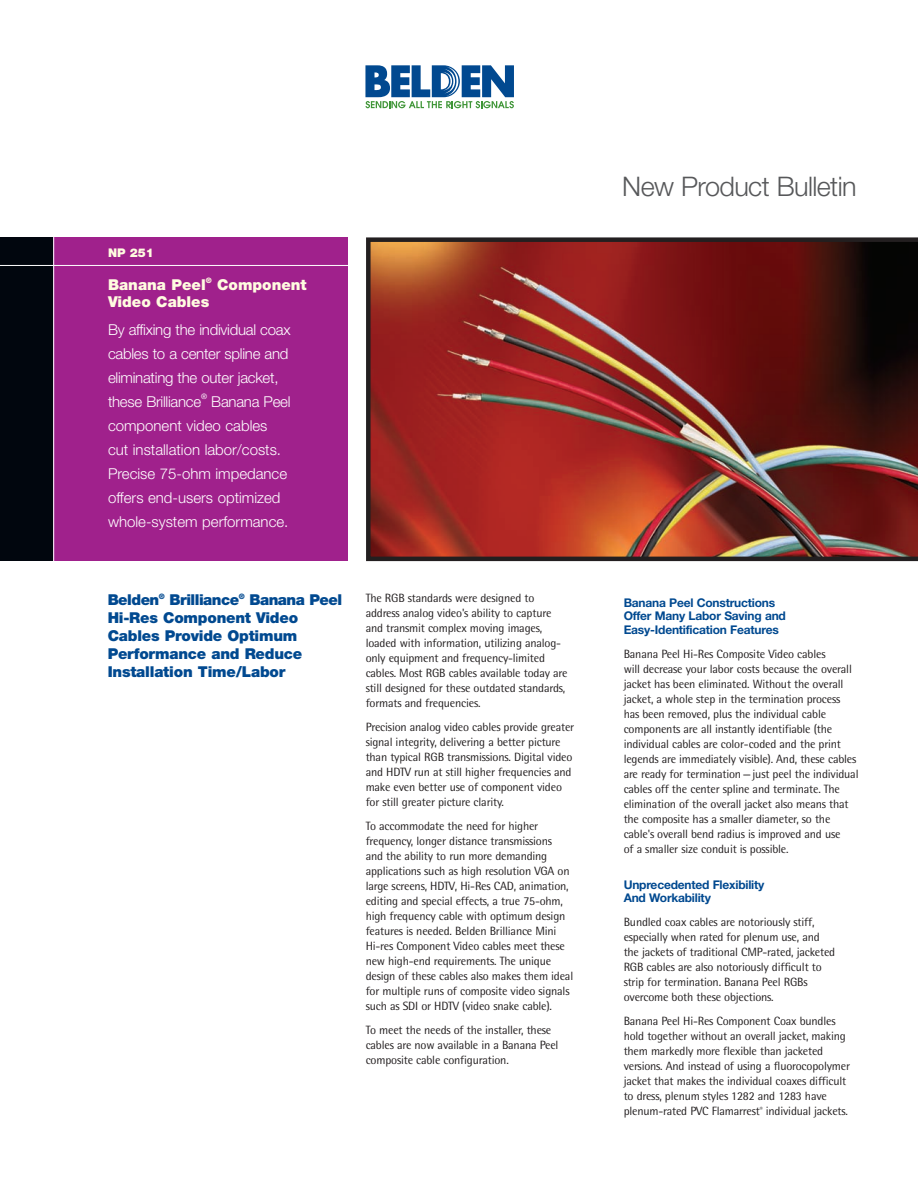
<style>
.page{position:relative;width:918px;height:1188px;background:#fff}
.page>*{position:absolute;margin:0;border:0;box-sizing:border-box;transform-origin:0 0}
.t1{font:300 27px "Helvetica Neue";letter-spacing:-.02em;color:#57585a}
.t2{font:300 15px/24px "Helvetica Neue";color:#fff}
.t3{font:900 15px/18px "Helvetica Neue";letter-spacing:-.015em;color:#014990}
.t4{font:900 15px "Helvetica Neue";color:#fffce0}
.t5{font:12px/15px "Rotis Semi Sans";letter-spacing:-.015em;color:#231f20}
.t6{font:700 12px/13.5px "Helvetica Neue";letter-spacing:-.015em;color:#014990}
.t7{font:900 12px "Helvetica Neue";color:#fffce0}
.t8{font:7.5px "Helvetica Neue";color:#fff}
.t9{font:900 7.5px "Helvetica Neue";color:#fffce0}
</style>
<div class="page">
<div style="left:0;top:237px;width:54px;height:324px;background:#01060e"></div>
<div style="left:54px;top:237px;width:294px;height:324px;background:#a0218c"></div>
<hr style="left:53px;top:237px;width:1px;height:326px;background:#fff">
<img style="left:366px;top:237px;width:552px;height:324px">
<svg style="left:365px;top:65px;width:149px;height:43px"></svg>
<hr style="left:0;top:265px;width:349px;height:1px;background:#fff">
<p class="t7" style="left:108px;top:248px;width:48px">NP 251</p>
<p class="t4" style="left:108px;top:279px;width:99px">Banana Peel</p>
<p class="t9" style="left:206px;top:278px;width:7px">®</p>
<p class="t4" style="left:217px;top:279px;width:91px">Component</p>
<p class="t4" style="left:108px;top:296px;width:103px">Video Cables</p>
<p class="t2" style="left:108px;top:319px;width:184px">By affixing the individual coax cables to a center spline and eliminating the outer jacket, these Brilliance</p>
<p class="t8" style="left:201px;top:392px;width:7px">®</p>
<p class="t2" style="left:108px;top:391px;width:184px;text-indent:103px">Banana Peel component video cables cut installation labor/costs.<br>Precise 75-ohm impedance offers end-users optimized whole-system performance.</p>
<p class="t3" style="left:108px;top:592px;width:236px">Belden<sup>®</sup> Brilliance<sup>®</sup> Banana Peel<br>Hi-Res Component Video<br>Cables Provide Optimum<br>Performance and Reduce<br>Installation Time/Labor</p>
<p class="t5" style="left:366px;top:592px;width:203px">The RGB standards were designed to address analog video's ability to capture and transmit complex moving images, loaded with information, utilizing analog&shy;only equipment and frequency-limited cables. Most RGB cables available today are still designed for these outdated standards, formats and frequencies.</p>
<p class="t5" style="left:366px;top:721px;width:210px">Precision analog video cables provide greater signal integrity, delivering a better picture than typical RGB transmissions. Digital video and HDTV run at still higher frequencies and make even better use of component video for still greater picture clarity.</p>
<p class="t5" style="left:366px;top:820px;width:209px">To accommodate the need for higher frequency, longer distance transmissions<br>and the ability to run more demanding applications such as high resolution VGA on large screens, HDTV, Hi-Res CAD, animation, editing and special effects, a true 75-ohm, high frequency cable with optimum design features is needed. Belden Brilliance Mini Hi-res Component Video cables meet these new high-end requirements. The unique design of these cables also makes them ideal for multiple runs of composite video signals such as SDI or HDTV (video snake cable).</p>
<p class="t5" style="left:366px;top:1024px;width:194px">To meet the needs of the installer, these cables are now available in a Banana Peel composite cable configuration.</p>
<h1 class="t1" style="left:622px;top:177px;width:236px">New Product Bulletin</h1>
<p class="t6" style="left:624px;top:597px;width:164px">Banana Peel Constructions<br>Offer Many Labor Saving and<br>Easy-Identification Features</p>
<p class="t5" style="left:624px;top:647px;width:236px">Banana Peel Hi-Res Composite Video cables<br>will decrease your labor costs because the overall jacket has been eliminated. Without the overall jacket, a whole step in the termination process has been removed, plus the individual cable components are all instantly identifiable (the individual cables are color-coded and the print legends are immediately visible). And, these cables are ready for termination — just peel the individual cables off the center spline and terminate. The elimination of the overall jacket also means that the composite has a smaller diameter, so the cable's overall bend radius is improved and use<br>of a smaller size conduit is possible.</p>
<p class="t6" style="left:624px;top:879px;width:142px">Unprecedented Flexibility<br>And Workability</p>
<p class="t5" style="left:624px;top:916px;width:213px">Bundled coax cables are notoriously stiff, especially when rated for plenum use, and the jackets of traditional CMP-rated, jacketed RGB cables are also notoriously difficult to strip for termination. Banana Peel RGBs overcome both these objections.</p>
<p class="t5" style="left:624px;top:1015px;width:228px">Banana Peel Hi-Res Component Coax bundles hold together without an overall jacket, making them markedly more flexible than jacketed versions. And instead of using a fluorocopolymer jacket that makes the individual coaxes difficult to dress, plenum styles 1282 and 1283 have plenum-rated PVC Flamarrest<sup>®</sup> individual jackets.</p>
</div>
